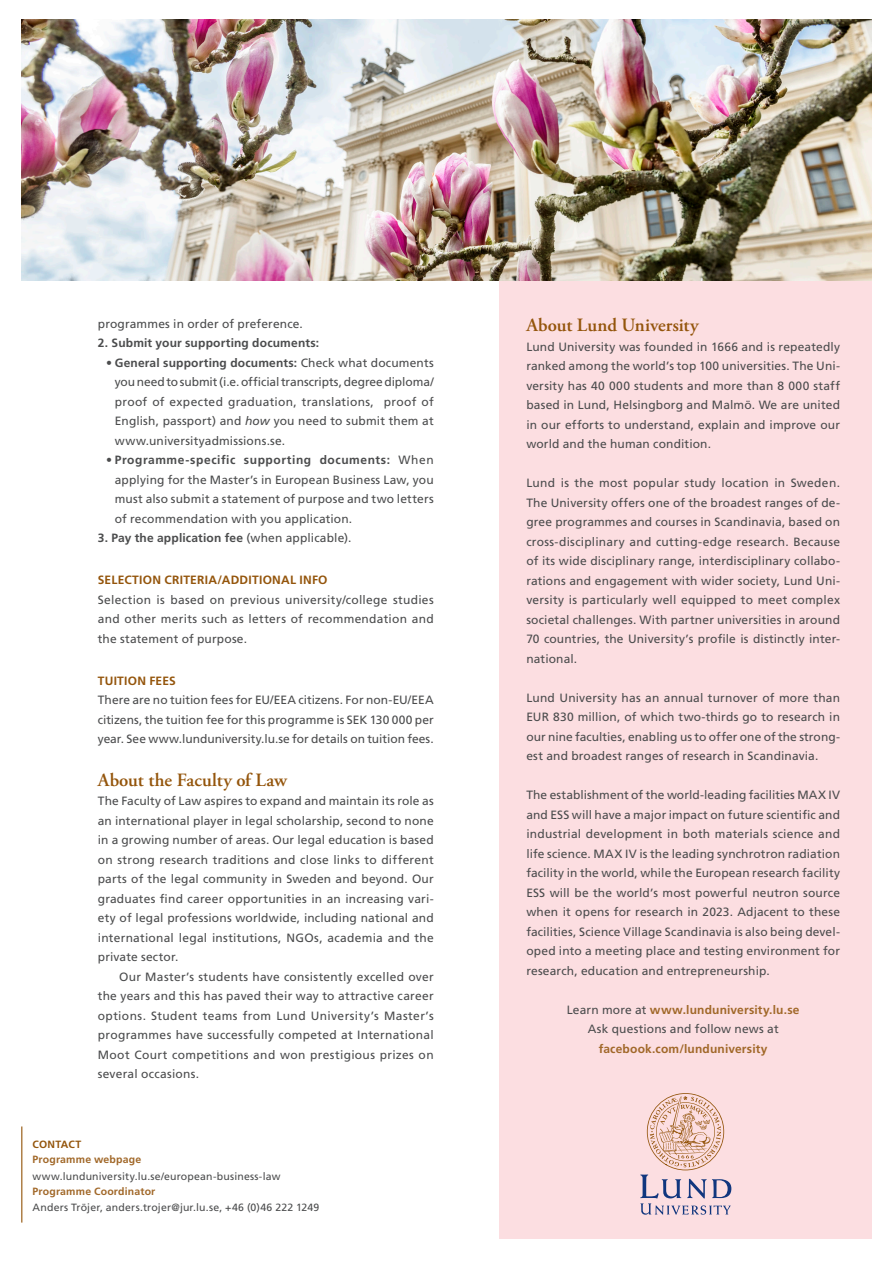
<style>
.page{position:relative;width:893px;height:1263px;background:#fff}
.page>*{position:absolute;margin:0;border:0;box-sizing:border-box;transform-origin:0 0}
.SubHEADLINE{font:600 18.75px "Adobe Garamond Pro";color:#94550c}
.kurser_bodycopy{font:600 18.75px "Adobe Garamond Pro";color:#94550c}
.kurser_bodycopy-2{font:12px/19.5px "Frutiger LT Std";letter-spacing:.015em;color:#4b4c4d;text-align:justify}
.Svart_Brödtext_med_i{font:12px/19.5px "Frutiger LT Std";letter-spacing:.025em;color:#4b4c4d;text-align:justify}
.kurser_bodycopy-3{font:700 12px "Frutiger LT Std";letter-spacing:.015em;color:#4b4c4d}
.kurser_bodycopy-4{font:700 12px "Frutiger LT Std";letter-spacing:.01em;color:#a16829}
.SubHeadline_2{font:700 12px "Frutiger LT Std";letter-spacing:.02em;color:#94550c}
.SubHeadline_2-2{font:12px "Frutiger LT Std";letter-spacing:.015em;color:#4b4c4d}
.Contact{font:10.5px "Frutiger LT Std";letter-spacing:.015em;color:#4b4c4d}
.Contact-2{font:700 10.5px "Frutiger LT Std";letter-spacing:.02em;color:#a16829}
.SubHEADLINE-2{font:700 10.5px "Frutiger LT Std";letter-spacing:.02em;color:#94550c}
.s1{font-weight:700}
.s2{font-style:italic}
.s3{font-weight:400}
.s4{font-weight:400;color:#4b4c4d}
</style>
<div class="page">
<hr style="left:21px;top:1126px;width:1px;height:96px;background:#94550c">
<div style="left:499px;top:281px;width:373px;height:958px;background:#fcdee1"></div>
<img style="left:21px;top:19px;width:851px;height:262px">
<svg style="left:640px;top:1093px;width:91px;height:122px"></svg>
<p class="SubHeadline_2-2" style="left:98px;top:317px;width:207px">programmes in order of preference.</p>
<p class="kurser_bodycopy-3" style="left:98px;top:336px;width:223px">2. Submit your supporting documents:</p>
<p class="kurser_bodycopy-2" style="left:115px;top:353px;width:320px;text-indent:-9px"><span class="s1">• General supporting documents:</span> Check what documents you need to submit (i.e. official transcripts, degree diploma/ proof of expected graduation, translations, proof of English, passport) and <span class="s2">how</span> you need to submit them at www.universityadmissions.se.</p>
<p class="kurser_bodycopy-2" style="left:115px;top:451px;width:320px;text-indent:-9px"><span class="s1">• Programme-specific supporting documents:</span> When applying for the Master’s in European Business Law, you must also submit a statement of purpose and two letters of recommendation with you application.</p>
<p class="kurser_bodycopy-3" style="left:98px;top:531px;width:255px">3. Pay the application fee <span class="s3">(when applicable).</span></p>
<p class="SubHeadline_2" style="left:98px;top:573px;width:231px">SELECTION CRITERIA/ADDITIONAL INFO</p>
<p class="kurser_bodycopy-2" style="left:98px;top:590px;width:337px">Selection is based on previous university/college studies and other merits such as letters of recommendation and the statement of purpose.</p>
<p class="SubHeadline_2" style="left:98px;top:674px;width:80px">TUITION FEES</p>
<p class="kurser_bodycopy-2" style="left:98px;top:691px;width:337px">There are no tuition fees for EU/EEA citizens. For non-EU/EEA citizens, the tuition fee for this programme is SEK 130 000 per year. See www.lunduniversity.lu.se for details on tuition fees.</p>
<p class="SubHEADLINE" style="left:98px;top:769px;width:191px">About the Faculty of Law</p>
<p class="kurser_bodycopy-2" style="left:98px;top:791px;width:337px">The Faculty of Law aspires to expand and maintain its role as an international player in legal scholarship, second to none in a growing number of areas. Our legal education is based on strong research traditions and close links to different parts of the legal community in Sweden and beyond. Our graduates find career opportunities in an increasing vari&shy;ety of legal professions worldwide, including national and international legal institutions, NGOs, academia and the private sector.</p>
<p class="Svart_Brödtext_med_i" style="left:98px;top:967px;width:337px;text-indent:21px">Our Master’s students have consistently excelled over the years and this has paved their way to attractive career options. Student teams from Lund University’s Master’s programmes have successfully competed at International Moot Court competitions and won prestigious prizes on several occasions.</p>
<p class="SubHEADLINE-2" style="left:33px;top:1138px;width:50px">CONTACT</p>
<p class="Contact-2" style="left:33px;top:1153px;width:110px">Programme webpage</p>
<p class="Contact" style="left:33px;top:1170px;width:249px">www.lunduniversity.lu.se/european-business-law</p>
<p class="Contact-2" style="left:33px;top:1185px;width:124px">Programme Coordinator</p>
<p class="Contact" style="left:33px;top:1201px;width:288px">Anders Tröjer, anders.trojer@jur.lu.se, +46 (0)46 222 1249</p>
<p class="kurser_bodycopy" style="left:526px;top:315px;width:174px">About Lund University</p>
<p class="kurser_bodycopy-2" style="left:526px;top:337px;width:315px">Lund University was founded in 1666 and is repeatedly ranked among the world’s top 100 universities. The Uni&shy;versity has 40 000 students and more than 8 000 staff based in Lund, Helsingborg and Malmö. We are united in our efforts to understand, explain and improve our world and the human condition.</p>
<p class="kurser_bodycopy-2" style="left:526px;top:473px;width:315px">Lund is the most popular study location in Sweden.<br>The University offers one of the broadest ranges of de&shy;gree programmes and courses in Scandinavia, based on cross-disciplinary and cutting-edge research. Because of its wide disciplinary range, interdisciplinary collabo&shy;rations and engagement with wider society, Lund Uni&shy;versity is particularly well equipped to meet complex societal challenges. With partner universities in around 70 countries, the University’s profile is distinctly inter&shy;national.</p>
<p class="kurser_bodycopy-2" style="left:526px;top:688px;width:315px">Lund University has an annual turnover of more than EUR 830 million, of which two-thirds go to research in our nine faculties, enabling us to offer one of the strong&shy;est and broadest ranges of research in Scandinavia.</p>
<p class="kurser_bodycopy-2" style="left:526px;top:785px;width:315px">The establishment of the world-leading facilities MAX IV and ESS will have a major impact on future scientific and industrial development in both materials science and life science. MAX IV is the leading synchrotron radiation facility in the world, while the European research facility ESS will be the world’s most powerful neutron source when it opens for research in 2023. Adjacent to these facilities, Science Village Scandinavia is also being devel&shy;oped into a meeting place and testing environment for research, education and entrepreneurship.</p>
<p class="kurser_bodycopy-4" style="left:567px;top:1003px;width:234px"><span class="s4">Learn more at</span> www.lunduniversity.lu.se</p>
<p class="kurser_bodycopy-2" style="left:588px;top:1019px;width:193px">Ask questions and follow news at</p>
<p class="kurser_bodycopy-4" style="left:599px;top:1042px;width:170px">facebook.com/lunduniversity</p>
</div>
